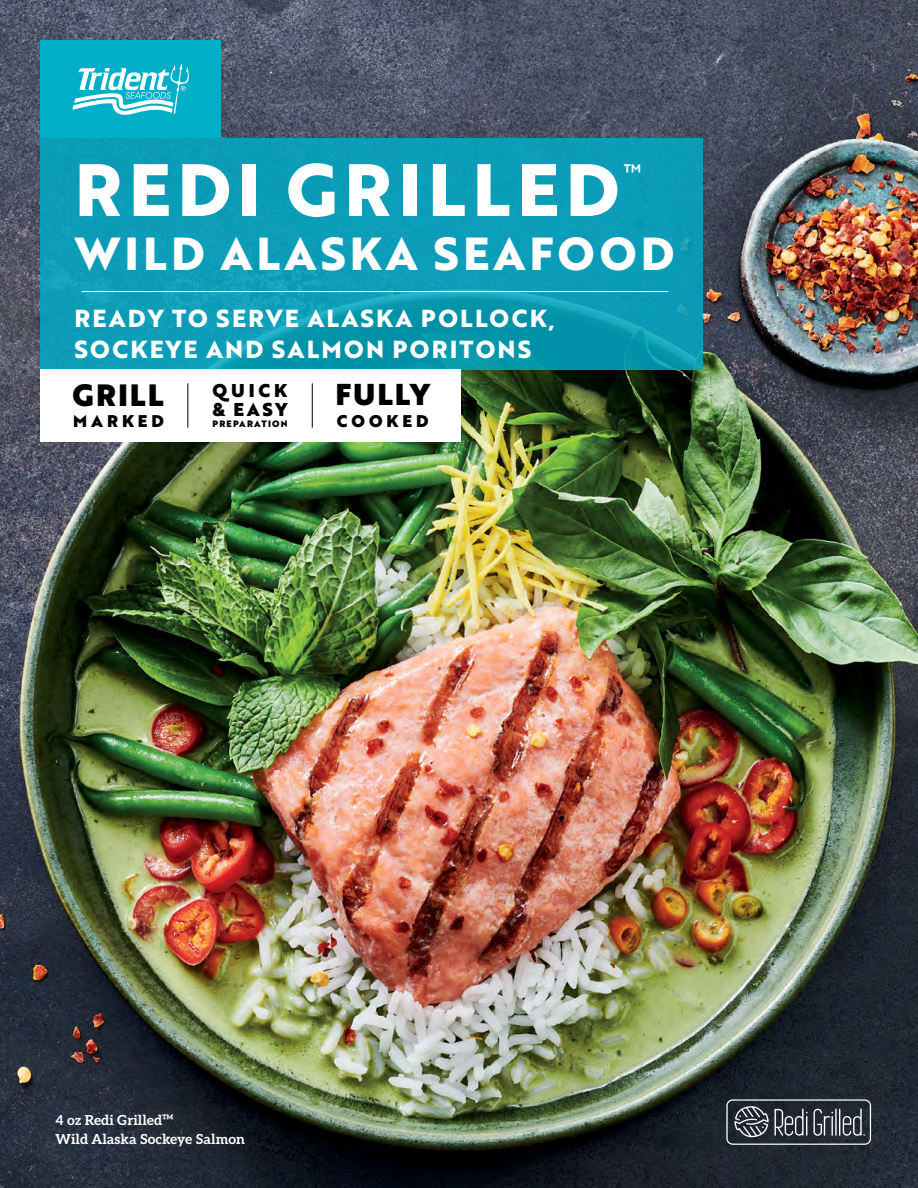
<style>
.page{position:relative;width:918px;height:1188px;background:#fff}
.page>*{position:absolute;margin:0;border:0;box-sizing:border-box;transform-origin:0 0}
.t1{font:700 72px "Brother 1816 Extra";letter-spacing:.09em;color:#fff}
.t2{font:700 45px "Brother 1816 Extra";letter-spacing:.09em;color:#fff}
.t3{font:30px "Brother 1816 Black";letter-spacing:.065em;color:#000}
.t4{font:29.4px "Brother 1816 Black";letter-spacing:.065em;color:#000}
.t5{font:27.45px "Brother 1816 Regular";color:#fff}
.t6{font:700 24px/31.5px "Brother 1816 Extra";letter-spacing:.09em;color:#fff}
.t7{font:18.15px "Brother 1816 Black";color:#000}
.t8{font:18px "Brother 1816 Black";letter-spacing:.215em;color:#000}
.t9{font:16.5px "Brother 1816 Black";letter-spacing:.24em;color:#000}
.t10{font:700 13.8px/19.4px "Aleo";color:#fff}
.t11{font:9px "Brother 1816 Black";letter-spacing:.14em;color:#000}
</style>
<div class="page">
<img style="left:0;top:0;width:918px;height:1188px">
<svg style="left:40px;top:138px;width:663px;height:231px;fill:#0b9cb7"></svg>
<div style="left:41px;top:40px;width:180px;height:98px;background:#00aec7"></div>
<svg style="left:72px;top:63px;width:117px;height:52px"></svg>
<svg style="left:726px;top:1099px;width:145px;height:46px"></svg>
<div style="left:40px;top:369px;width:421px;height:73px;background:#fff"></div>
<hr style="left:187px;top:383px;width:1px;height:45px;background:#000">
<hr style="left:312px;top:383px;width:1px;height:45px;background:#000">
<hr style="left:82px;top:291px;width:586px;height:1px;background:#fff">
<h1 class="t1" style="left:75px;top:135px;width:546px">REDI GRILLED</h1>
<p class="t5" style="left:623px;top:153px;width:20px">™</p>
<h2 class="t2" style="left:75px;top:219px;width:601px">WILD ALASKA SEAFOOD</h2>
<p class="t6" style="left:75px;top:302px;width:482px">READY TO SERVE ALASKA POLLOCK,<br>SOCKEYE AND SALMON PORITONS</p>
<p class="t3" style="left:73px;top:372px;width:93px">GRILL</p>
<p class="t9" style="left:73px;top:408px;width:92px">MARKED</p>
<p class="t8" style="left:213px;top:377px;width:76px">QUICK</p>
<p class="t7" style="left:213px;top:395px;width:76px">&amp; EASY</p>
<p class="t11" style="left:213px;top:417px;width:77px">PREPARATION</p>
<p class="t4" style="left:335px;top:372px;width:96px">FULLY</p>
<p class="t9" style="left:337px;top:408px;width:93px">COOKED</p>
<p class="t10" style="left:56px;top:1109px;width:191px">4 oz Redi Grilled™<br>Wild Alaska Sockeye Salmon</p>
</div>
